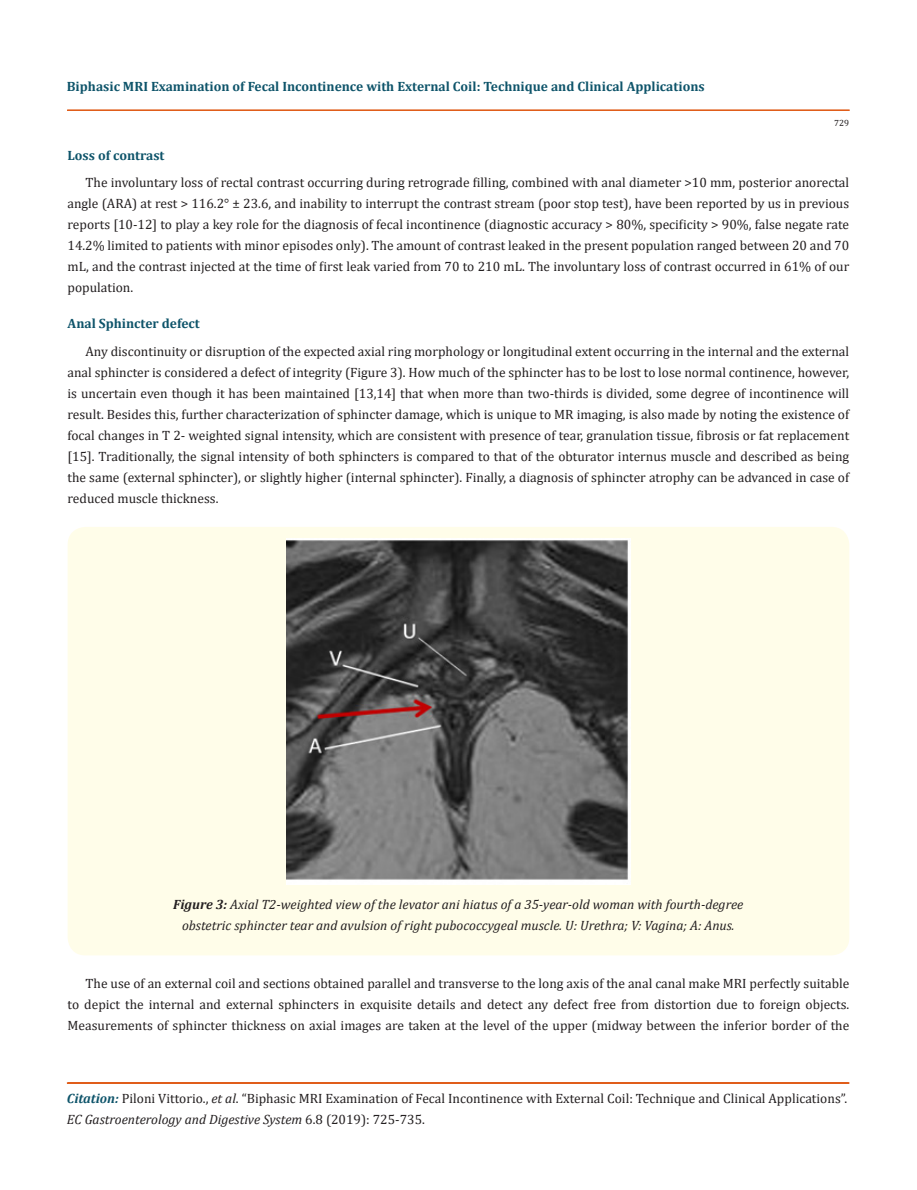
<style>
.page{position:relative;width:917px;height:1190px;background:#fff}
.page>*{position:absolute;margin:0;border:0;box-sizing:border-box;transform-origin:0 0}
.t1{font:13.5px/21px "Cambria";color:#231f20;text-align:justify}
.t2{font:italic 13.5px/21px "Cambria";color:#231f20;text-align:center}
.t3{font:700 13.5px "Cambria";color:#0e546a}
.t4{font:9px "Cambria";color:#231f20}
.s1{font-weight:700}
.s2{font-weight:700;font-style:italic;color:#0e546a}
.s3{font-style:italic}
</style>
<div class="page">
<div style="left:67px;top:110px;width:782px;height:1px;border:1px solid #e05d1a"></div>
<div style="left:67px;top:1082px;width:782px;height:1px;border:1px solid #e05d1a"></div>
<div style="left:68px;top:527px;width:781px;height:428px;background:#fffde9;border-radius:18px"></div>
<img style="left:286px;top:539px;width:345px;height:345px">
<p class="t3" style="left:67px;top:77px;width:639px">Biphasic MRI Examination of Fecal Incontinence with External Coil: Technique and Clinical Applications</p>
<p class="t4" style="left:834px;top:117px;width:16px">729</p>
<p class="t3" style="left:68px;top:146px;width:98px">Loss of contrast</p>
<p class="t1" style="left:68px;top:172px;width:783px;text-indent:18px">The involuntary loss of rectal contrast occurring during retrograde filling, combined with anal diameter &gt;10 mm, posterior anorectal angle (ARA) at rest &gt; 116.2° ± 23.6, and inability to interrupt the contrast stream (poor stop test), have been reported by us in previous reports [10-12] to play a key role for the diagnosis of fecal incontinence (diagnostic accuracy &gt; 80%, specificity &gt; 90%, false negate rate 14.2% limited to patients with minor episodes only). The amount of contrast leaked in the present population ranged between 20 and 70 mL, and the contrast injected at the time of first leak varied from 70 to 210 mL. The involuntary loss of contrast occurred in 61% of our population.</p>
<p class="t3" style="left:68px;top:314px;width:134px">Anal Sphincter defect</p>
<p class="t1" style="left:68px;top:340px;width:783px;text-indent:18px">Any discontinuity or disruption of the expected axial ring morphology or longitudinal extent occurring in the internal and the external anal sphincter is considered a defect of integrity (Figure 3). How much of the sphincter has to be lost to lose normal continence, however, is uncertain even though it has been maintained [13,14] that when more than two-thirds is divided, some degree of incontinence will result. Besides this, further characterization of sphincter damage, which is unique to MR imaging, is also made by noting the existence of focal changes in T 2- weighted signal intensity, which are consistent with presence of tear, granulation tissue, fibrosis or fat replacement [15]. Traditionally, the signal intensity of both sphincters is compared to that of the obturator internus muscle and described as being the same (external sphincter), or slightly higher (internal sphincter). Finally, a diagnosis of sphincter atrophy can be advanced in case of reduced muscle thickness.</p>
<p class="t2" style="left:173px;top:893px;width:571px"><span class="s1">Figure 3:</span> Axial T2-weighted view of the levator ani hiatus of a 35-year-old woman with fourth-degree obstetric sphincter tear and avulsion of right pubococcygeal muscle. U: Urethra; V: Vagina; A: Anus.</p>
<p class="t1" style="left:68px;top:973px;width:783px;text-indent:18px">The use of an external coil and sections obtained parallel and transverse to the long axis of the anal canal make MRI perfectly suitable to depict the internal and external sphincters in exquisite details and detect any defect free from distortion due to foreign objects.<br>Measurements of sphincter thickness on axial images are taken at the level of the upper (midway between the inferior border of the</p>
<p class="t1" style="left:67px;top:1087px;width:781px"><span class="s2">Citation:</span> Piloni Vittorio., <span class="s3">et al</span>. “Biphasic MRI Examination of Fecal Incontinence with External Coil: Technique and Clinical Applications”.<br><span class="s3">EC Gastroenterology and Digestive System</span> 6.8 (2019): 725-735.</p>
</div>
